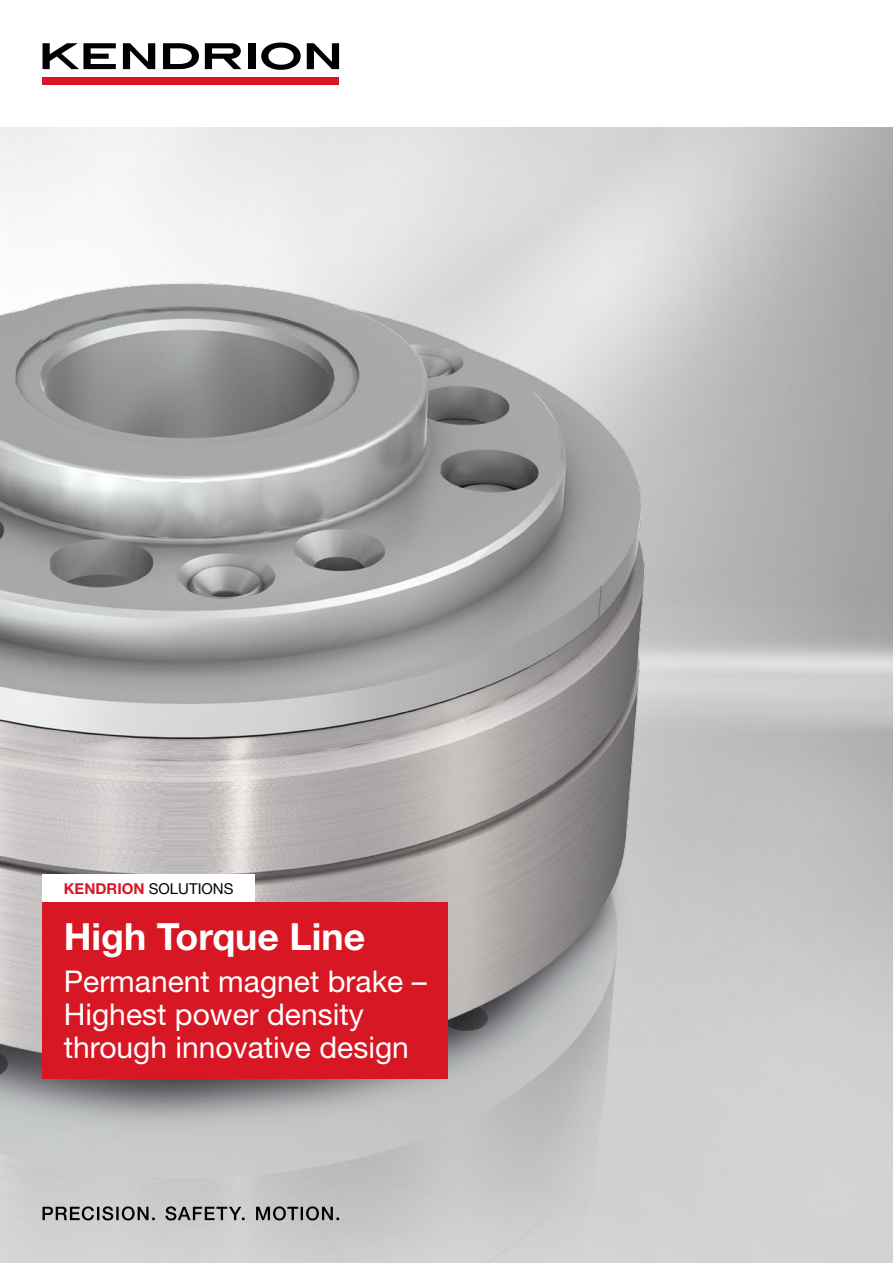
<style>
.page{position:relative;width:893px;height:1263px;background:#fff}
.page>*{position:absolute;margin:0;border:0;box-sizing:border-box;transform-origin:0 0}
.t1{font:700 37.5px "Helvetica Neue LT Pro";color:#fff}
.t2{font:30px/33px "Helvetica Neue LT Pro";color:#fff}
.t3{font:15px "Helvetica Neue LT Pro";color:#000}
.s1{font-weight:700;color:#d81724}
</style>
<div class="page">
<img style="left:0;top:213px;width:798px;height:1050px">
<div style="left:248px;top:43px;width:7px;height:26px;background:#000"></div>
<svg style="left:261px;top:43px;width:40px;height:27px"></svg>
<svg style="left:163px;top:43px;width:36px;height:26px"></svg>
<svg style="left:43px;top:43px;width:73px;height:26px"></svg>
<svg style="left:205px;top:43px;width:36px;height:26px"></svg>
<div style="left:43px;top:78px;width:296px;height:7px;background:#d81724"></div>
<svg style="left:123px;top:43px;width:32px;height:26px"></svg>
<svg style="left:307px;top:43px;width:32px;height:26px"></svg>
<svg style="left:43px;top:1206px;width:296px;height:14px;background:#888787"></svg>
<div style="left:43px;top:902px;width:405px;height:177px;background:#d81724"></div>
<div style="left:43px;top:874px;width:212px;height:28px;background:#fff"></div>
<p class="t3" style="left:64px;top:879px;width:171px"><span class="s1">KENDRION</span> SOLUTIONS</p>
<p class="t1" style="left:64px;top:913px;width:303px">High Torque Line</p>
<p class="t2" style="left:64px;top:964px;width:364px">Permanent magnet brake –<br>Highest power density through innovative design</p>
</div>
